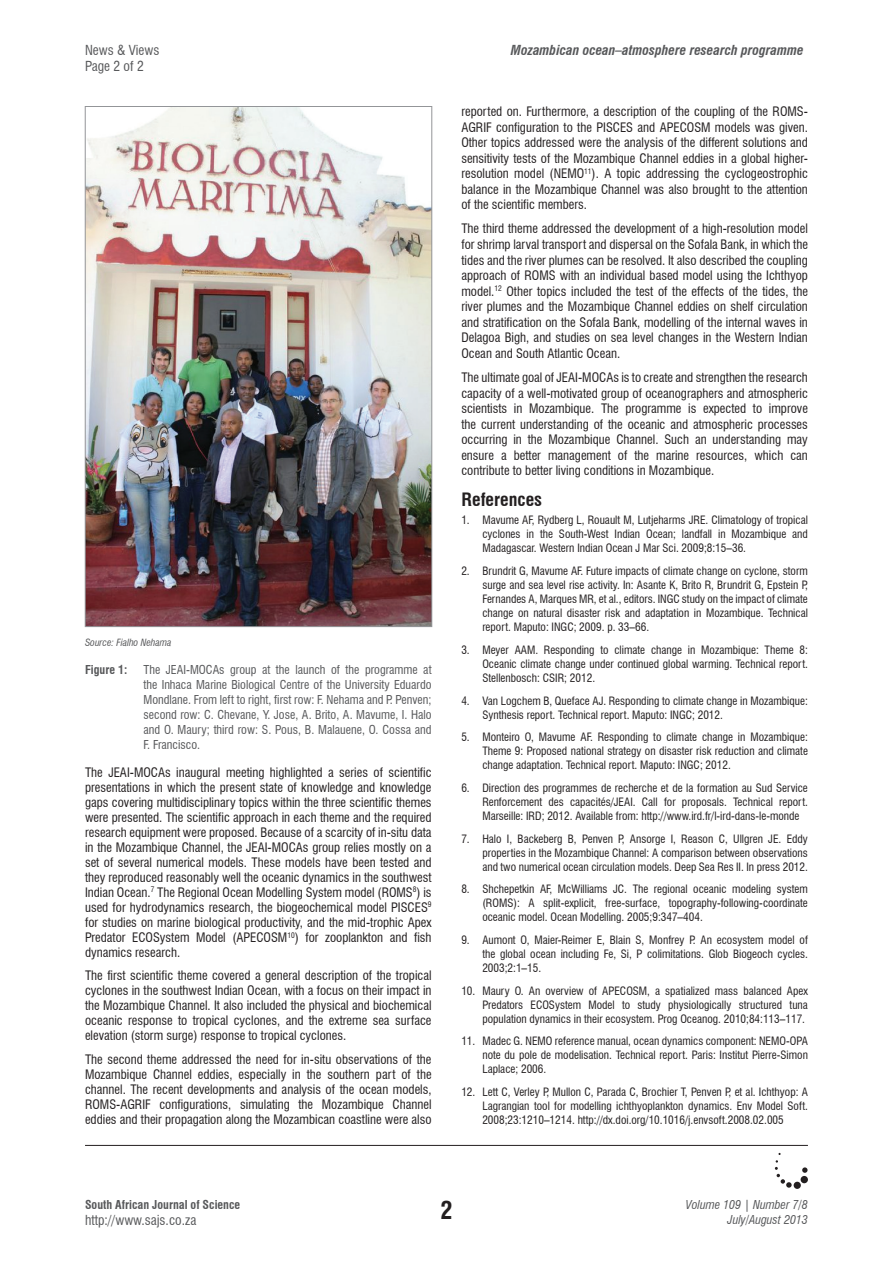
<style>
.page{position:relative;width:893px;height:1263px;background:#fff}
.page>*{position:absolute;margin:0;border:0;box-sizing:border-box;transform-origin:0 0}
.t1{font:700 condensed 24px "Swiss 721 BT";color:#231f20}
.Body_heading_1{font:700 condensed 18px "Swiss 721 BT";color:#231f20}
.Header_-_Section_tit{font:italic 700 condensed 13.5px "Swiss 721 BT";color:#57585a}
.Header_-_Section_tit-2{font:condensed 13.5px "Swiss 721 BT";color:#57585a}
.Article_Body_Text{font:condensed 12.75px/15px "Swiss 721 BT";color:#231f20;text-align:justify}
.Figure_Caption{font:condensed 12px/15px "Swiss 721 BT";color:#57585a;text-align:justify}
.Figure_Caption-2{font:700 condensed 12px "Swiss 721 BT";color:#57585a}
.t2{font:italic condensed 12px/14.4px "Swiss 721 BT";color:#57585a;text-align:right}
.t3{font:condensed 11.25px/14.1px "Swiss 721 BT";color:#231f20;text-align:justify}
.Image_source{font:italic condensed 9.75px "Swiss 721 BT";color:#57585a}
</style>
<div class="page">
<img style="left:87px;top:108px;width:343px;height:517px">
<hr style="left:85px;top:1145px;width:723px;height:1px;background:#231f20">
<svg style="left:802px;top:1167px;width:6px;height:6px"></svg>
<div style="left:800px;top:1176px;width:8px;height:7px;background:#231f20;border-radius:50%"></div>
<div style="left:794px;top:1181px;width:7px;height:8px;background:#231f20;border-radius:50%"></div>
<svg style="left:775px;top:1153px;width:17px;height:35px"></svg>
<p class="Header_-_Section_tit-2" style="left:85px;top:42px;width:76px">News &amp; Views</p>
<p class="Header_-_Section_tit" style="left:511px;top:42px;width:294px">Mozambican ocean–atmosphere research programme</p>
<p class="Header_-_Section_tit-2" style="left:85px;top:58px;width:60px">Page 2 of 2</p>
<p class="Image_source" style="left:85px;top:636px;width:88px">Source: Fialho Nehama</p>
<p class="Figure_Caption-2" style="left:85px;top:662px;width:44px">Figure 1:</p>
<p class="Figure_Caption" style="left:144px;top:662px;width:290px">The JEAI-MOCAs group at the launch of the programme at the Inhaca Marine Biological Centre of the University Eduardo Mondlane. From left to right, first row: F. Nehama and P. Penven; second row: C. Chevane, Y. Jose, A. Brito, A. Mavume, I. Halo and O. Maury; third row: S. Pous, B. Malauene, O. Cossa and F. Francisco.</p>
<p class="Article_Body_Text" style="left:85px;top:764px;width:348px">The JEAI-MOCAs inaugural meeting highlighted a series of scientific presentations in which the present state of knowledge and knowledge gaps covering multidisciplinary topics within the three scientific themes were presented. The scientific approach in each theme and the required research equipment were proposed. Because of a scarcity of in-situ data in the Mozambique Channel, the JEAI-MOCAs group relies mostly on a set of several numerical models. These models have been tested and they reproduced reasonably well the oceanic dynamics in the southwest Indian Ocean.<sup>7</sup> The Regional Ocean Modelling System model (ROMS<sup>8</sup>) is used for hydrodynamics research, the biogeochemical model PISCES<sup>9 </sup>for studies on marine biological productivity, and the mid-trophic Apex Predator ECOSystem Model (APECOSM<sup>10</sup>) for zooplankton and fish dynamics research.</p>
<p class="Article_Body_Text" style="left:85px;top:968px;width:348px">The first scientific theme covered a general description of the tropical cyclones in the southwest Indian Ocean, with a focus on their impact in the Mozambique Channel. It also included the physical and biochemical oceanic response to tropical cyclones, and the extreme sea surface elevation (storm surge) response to tropical cyclones.</p>
<p class="Article_Body_Text" style="left:85px;top:1052px;width:348px">The second theme addressed the need for in-situ observations of the Mozambique Channel eddies, especially in the southern part of the channel. The recent developments and analysis of the ocean models, ROMS-AGRIF configurations, simulating the Mozambique Channel eddies and their propagation along the Mozambican coastline were also</p>
<p class="Article_Body_Text" style="left:461px;top:104px;width:348px;line-height:15.6px">reported on. Furthermore, a description of the coupling of the ROMS-AGRIF configuration to the PISCES and APECOSM models was given.<br>Other topics addressed were the analysis of the different solutions and sensitivity tests of the Mozambique Channel eddies in a global higher&shy;resolution model (NEMO<sup>11</sup>). A topic addressing the cyclogeostrophic balance in the Mozambique Channel was also brought to the attention of the scientific members.</p>
<p class="Article_Body_Text" style="left:461px;top:221px;width:348px;line-height:15.6px">The third theme addressed the development of a high-resolution model for shrimp larval transport and dispersal on the Sofala Bank, in which the tides and the river plumes can be resolved. It also described the coupling approach of ROMS with an individual based model using the Ichthyop model.<sup>12</sup> Other topics included the test of the effects of the tides, the river plumes and the Mozambique Channel eddies on shelf circulation and stratification on the Sofala Bank, modelling of the internal waves in Delagoa Bigh, and studies on sea level changes in the Western Indian Ocean and South Atlantic Ocean.</p>
<p class="Article_Body_Text" style="left:461px;top:370px;width:348px;line-height:15.6px">The ultimate goal of JEAI-MOCAs is to create and strengthen the research capacity of a well-motivated group of oceanographers and atmospheric scientists in Mozambique. The programme is expected to improve the current understanding of the oceanic and atmospheric processes occurring in the Mozambique Channel. Such an understanding may ensure a better management of the marine resources, which can contribute to better living conditions in Mozambique.</p>
<p class="Body_heading_1" style="left:461px;top:489px;width:82px">References</p>
<p class="t3" style="left:482px;top:513px;width:327px;text-indent:-21px">1. Mavume AF, Rydberg L, Rouault M, Lutjeharms JRE. Climatology of tropical cyclones in the South-West Indian Ocean; landfall in Mozambique and Madagascar. Western Indian Ocean J Mar Sci. 2009;8:15–36.</p>
<p class="t3" style="left:482px;top:564px;width:327px;text-indent:-21px">2. Brundrit G, Mavume AF. Future impacts of climate change on cyclone, storm surge and sea level rise activity. In: Asante K, Brito R, Brundrit G, Epstein P, Fernandes A, Marques MR, et al., editors. INGC study on the impact of climate change on natural disaster risk and adaptation in Mozambique. Technical report. Maputo: INGC; 2009. p. 33–66.</p>
<p class="t3" style="left:482px;top:643px;width:327px;text-indent:-21px">3. Meyer AAM. Responding to climate change in Mozambique: Theme 8:<br>Oceanic climate change under continued global warming. Technical report.<br>Stellenbosch: CSIR; 2012.</p>
<p class="t3" style="left:482px;top:693px;width:327px;text-indent:-21px">4. Van Logchem B, Queface AJ. Responding to climate change in Mozambique:<br>Synthesis report. Technical report. Maputo: INGC; 2012.</p>
<p class="t3" style="left:482px;top:730px;width:327px;text-indent:-21px">5. Monteiro O, Mavume AF. Responding to climate change in Mozambique:<br>Theme 9: Proposed national strategy on disaster risk reduction and climate change adaptation. Technical report. Maputo: INGC; 2012.</p>
<p class="t3" style="left:482px;top:781px;width:327px;text-indent:-21px">6. Direction des programmes de recherche et de la formation au Sud Service Renforcement des capacités/JEAI. Call for proposals. Technical report.<br>Marseille: IRD; 2012. Available from: http://www.ird.fr/l-ird-dans-le-monde</p>
<p class="t3" style="left:482px;top:831px;width:327px;text-indent:-21px">7. Halo I, Backeberg B, Penven P, Ansorge I, Reason C, Ullgren JE. Eddy properties in the Mozambique Channel: A comparison between observations and two numerical ocean circulation models. Deep Sea Res II. In press 2012.</p>
<p class="t3" style="left:482px;top:882px;width:327px;text-indent:-21px">8. Shchepetkin AF, McWilliams JC. The regional oceanic modeling system (ROMS): A split-explicit, free-surface, topography-following-coordinate oceanic model. Ocean Modelling. 2005;9:347–404.</p>
<p class="t3" style="left:482px;top:933px;width:327px;text-indent:-21px">9. Aumont O, Maier-Reimer E, Blain S, Monfrey P. An ecosystem model of the global ocean including Fe, Si, P colimitations. Glob Biogeoch cycles.<br>2003;2:1–15.</p>
<p class="t3" style="left:482px;top:983px;width:327px;text-indent:-21px">10. Maury O. An overview of APECOSM, a spatialized mass balanced Apex Predators ECOSystem Model to study physiologically structured tuna population dynamics in their ecosystem. Prog Oceanog. 2010;84:113–117.</p>
<p class="t3" style="left:482px;top:1034px;width:327px;text-indent:-21px">11. Madec G. NEMO reference manual, ocean dynamics component: NEMO-OPA note du pole de modelisation. Technical report. Paris: Institut Pierre-Simon Laplace; 2006.</p>
<p class="t3" style="left:482px;top:1085px;width:327px;text-indent:-21px">12. Lett C, Verley P, Mullon C, Parada C, Brochier T, Penven P, et al. Ichthyop: A Lagrangian tool for modelling ichthyoplankton dynamics. Env Model Soft.<br>2008;23:1210–1214. http://dx.doi.org/10.1016/j.envsoft.2008.02.005</p>
<p class="Figure_Caption-2" style="left:85px;top:1197px;width:157px">South African Journal of Science</p>
<p class="Header_-_Section_tit-2" style="left:85px;top:1212px;width:113px">http://www.sajs.co.za</p>
<p class="t1" style="left:440px;top:1195px;width:13px">2</p>
<p class="t2" style="left:686px;top:1198px;width:124px">Volume 109 | Number 7/8<br>July/August 2013</p>
</div>
